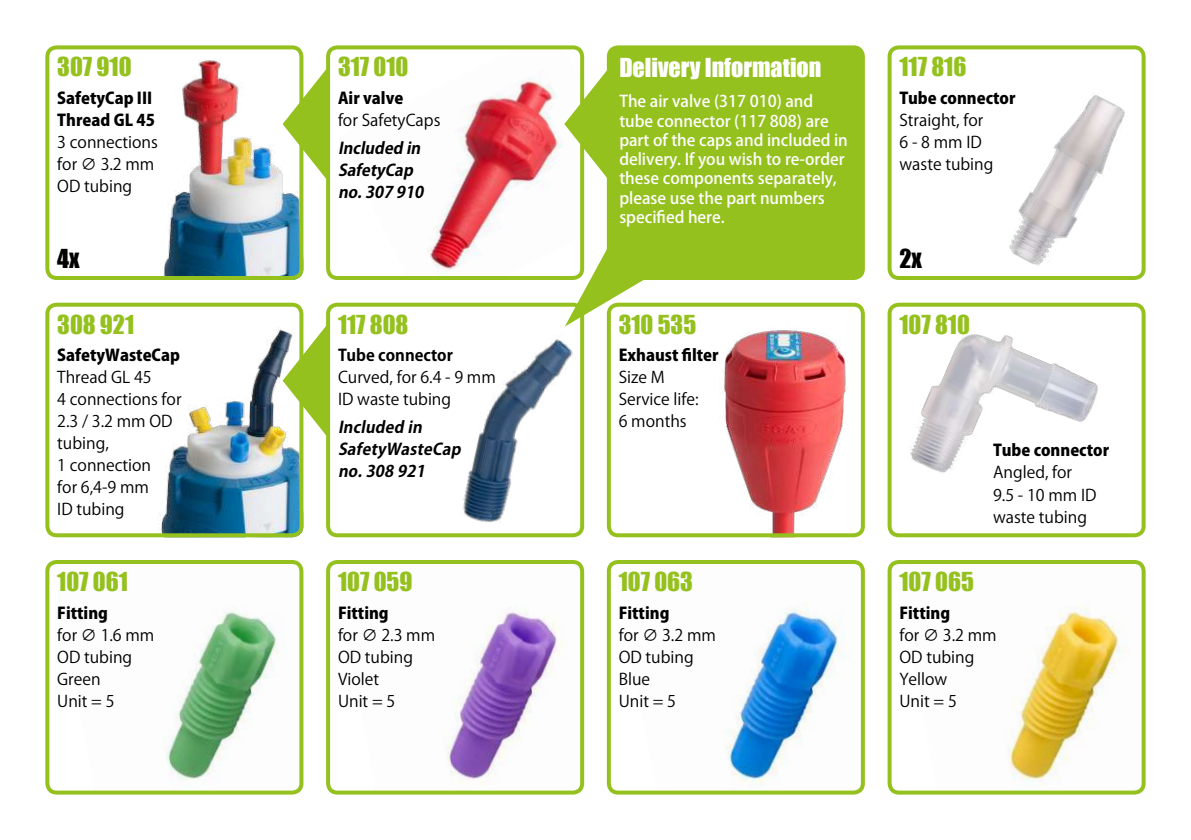
<style>
.page{position:relative;width:1191px;height:840px;background:#fff}
.page>*{position:absolute;margin:0;border:0;box-sizing:border-box;transform-origin:0 0}
.t1{font:24px "Impact";color:#95c11f}
.t2{font:24px "Impact";color:#fff}
.t3{font:24px "Impact";color:#000}
.t4{font:16px/22px "Koz Go Pr 6 N";color:#000}
.t5{font:500 16px/19.2px "Koz Go Pr 6 N";color:#fff}
.t6{font:800 16px/22px "Koz Go Pr 6 N";color:#000}
.t7{font:italic 700 16px/22px "Koz Go Pr 6 N";color:#000}
.t8{font:700 16px "Koz Go Pr 6 N";color:#000}
</style>
<div class="page">
<img style="left:158px;top:329px;width:145px;height:208px">
<div style="left:45px;top:302px;width:258px;height:235px;border:4px solid #95c11f;border-radius:9px"></div>
<svg style="left:283px;top:302px;width:43px;height:156px"></svg>
<img style="left:463px;top:326px;width:116px;height:206px">
<div style="left:326px;top:302px;width:258px;height:235px;border:4px solid #95c11f;border-radius:9px"></div>
<svg style="left:565px;top:240px;width:79px;height:86px"></svg>
<img style="left:164px;top:60px;width:139px;height:215px">
<div style="left:45px;top:45px;width:258px;height:235px;border:4px solid #95c11f;border-radius:9px"></div>
<svg style="left:283px;top:46px;width:43px;height:156px"></svg>
<img style="left:427px;top:70px;width:157px;height:210px">
<div style="left:326px;top:45px;width:258px;height:235px;border:4px solid #95c11f;border-radius:9px"></div>
<svg style="left:564px;top:46px;width:43px;height:156px"></svg>
<div style="left:609px;top:47px;width:254px;height:231px;background:#95c11f;border-radius:9px"></div>
<div style="left:607px;top:45px;width:258px;height:235px;border:4px solid #95c11f;border-radius:9px"></div>
<div style="left:609px;top:304px;width:254px;height:231px;background:#fff;border-radius:9px"></div>
<img style="left:724px;top:330px;width:136px;height:202px">
<div style="left:607px;top:302px;width:258px;height:235px;border:4px solid #95c11f;border-radius:9px"></div>
<img style="left:1009px;top:50px;width:136px;height:227px">
<div style="left:887px;top:45px;width:258px;height:235px;border:4px solid #95c11f;border-radius:9px"></div>
<img style="left:612px;top:564px;width:248px;height:230px">
<div style="left:607px;top:559px;width:258px;height:235px;border:4px solid #95c11f;border-radius:9px"></div>
<img style="left:331px;top:564px;width:253px;height:230px">
<div style="left:326px;top:559px;width:258px;height:235px;border:4px solid #95c11f;border-radius:9px"></div>
<img style="left:51px;top:564px;width:252px;height:230px">
<div style="left:45px;top:559px;width:258px;height:235px;border:4px solid #95c11f;border-radius:9px"></div>
<img style="left:893px;top:564px;width:252px;height:230px">
<div style="left:887px;top:559px;width:258px;height:235px;border:4px solid #95c11f;border-radius:9px"></div>
<img style="left:892px;top:307px;width:206px;height:166px">
<div style="left:887px;top:302px;width:258px;height:235px;border:4px solid #95c11f;border-radius:9px"></div>
<h1 class="t1" style="left:57px;top:48px;width:76px">307 910</h1>
<p class="t6" style="left:57px;top:87px;width:99px">SafetyCap III<br>Thread GL 45</p>
<p class="t4" style="left:57px;top:131px;width:102px">3 connections for ∅ 3.2 mm<br>OD tubing</p>
<h1 class="t1" style="left:338px;top:48px;width:72px">317 010</h1>
<p class="t6" style="left:338px;top:87px;width:67px">Air valve</p>
<p class="t4" style="left:338px;top:109px;width:104px">for SafetyCaps</p>
<p class="t7" style="left:338px;top:137px;width:92px">Included in<br>SafetyCap no.307910</p>
<h1 class="t2" style="left:619px;top:49px;width:204px">Delivery Information</h1>
<p class="t5" style="left:619px;top:92px;width:230px">The air valve (317 010) and tube connector (117 808) are part of the caps and included in delivery. If you wish to re-order these components separately, please use the part numbers specified here.</p>
<h1 class="t1" style="left:899px;top:48px;width:68px">117 816</h1>
<p class="t6" style="left:899px;top:87px;width:118px">Tube connector</p>
<p class="t4" style="left:899px;top:109px;width:95px">Straight, for<br>6 - 8 mm ID waste tubing</p>
<h1 class="t3" style="left:57px;top:240px;width:24px">4x</h1>
<h1 class="t3" style="left:899px;top:240px;width:24px">2x</h1>
<h1 class="t1" style="left:57px;top:305px;width:78px">308 921</h1>
<p class="t6" style="left:57px;top:344px;width:124px">SafetyWasteCap</p>
<p class="t4" style="left:57px;top:366px;width:126px">Thread GL 45<br>4 connections for<br>2.3 / 3.2 mm OD tubing,<br>1 connection<br>for 6,4-9 mm<br>ID tubing</p>
<h1 class="t1" style="left:338px;top:305px;width:72px">117 808</h1>
<p class="t8" style="left:338px;top:346px;width:116px">Tube connector</p>
<p class="t4" style="left:338px;top:366px;width:159px">Curved, for 6.4 - 9 mm<br>ID waste tubing</p>
<p class="t7" style="left:338px;top:416px;width:129px">Included in<br>SafetyWasteCap no.308 921</p>
<h1 class="t1" style="left:619px;top:305px;width:79px">310 535</h1>
<p class="t6" style="left:619px;top:344px;width:101px">Exhaust filter</p>
<p class="t4" style="left:619px;top:366px;width:81px">Size M<br>Service life:<br>6 months</p>
<h1 class="t1" style="left:899px;top:305px;width:72px">107 810</h1>
<p class="t6" style="left:993px;top:439px;width:118px">Tube connector</p>
<p class="t4" style="left:993px;top:461px;width:105px">Angled, for<br>9.5 - 10 mm ID waste tubing</p>
<h1 class="t1" style="left:57px;top:562px;width:72px">107 061</h1>
<p class="t6" style="left:57px;top:601px;width:52px">Fitting</p>
<p class="t4" style="left:57px;top:623px;width:99px">for ∅ 1.6 mm<br>OD tubing<br>Green<br>Unit = 5</p>
<h1 class="t1" style="left:338px;top:562px;width:76px">107 059</h1>
<p class="t6" style="left:338px;top:601px;width:52px">Fitting</p>
<p class="t4" style="left:338px;top:623px;width:99px">for ∅ 2.3 mm<br>OD tubing<br>Violet<br>Unit = 5</p>
<h1 class="t1" style="left:619px;top:562px;width:76px">107 063</h1>
<p class="t6" style="left:619px;top:601px;width:52px">Fitting</p>
<p class="t4" style="left:619px;top:623px;width:99px">for ∅ 3.2 mm<br>OD tubing<br>Blue<br>Unit = 5</p>
<h1 class="t1" style="left:899px;top:562px;width:76px">107 065</h1>
<p class="t6" style="left:899px;top:601px;width:52px">Fitting</p>
<p class="t4" style="left:899px;top:623px;width:99px">for ∅ 3.2 mm<br>OD tubing<br>Yellow<br>Unit = 5</p>
</div>
